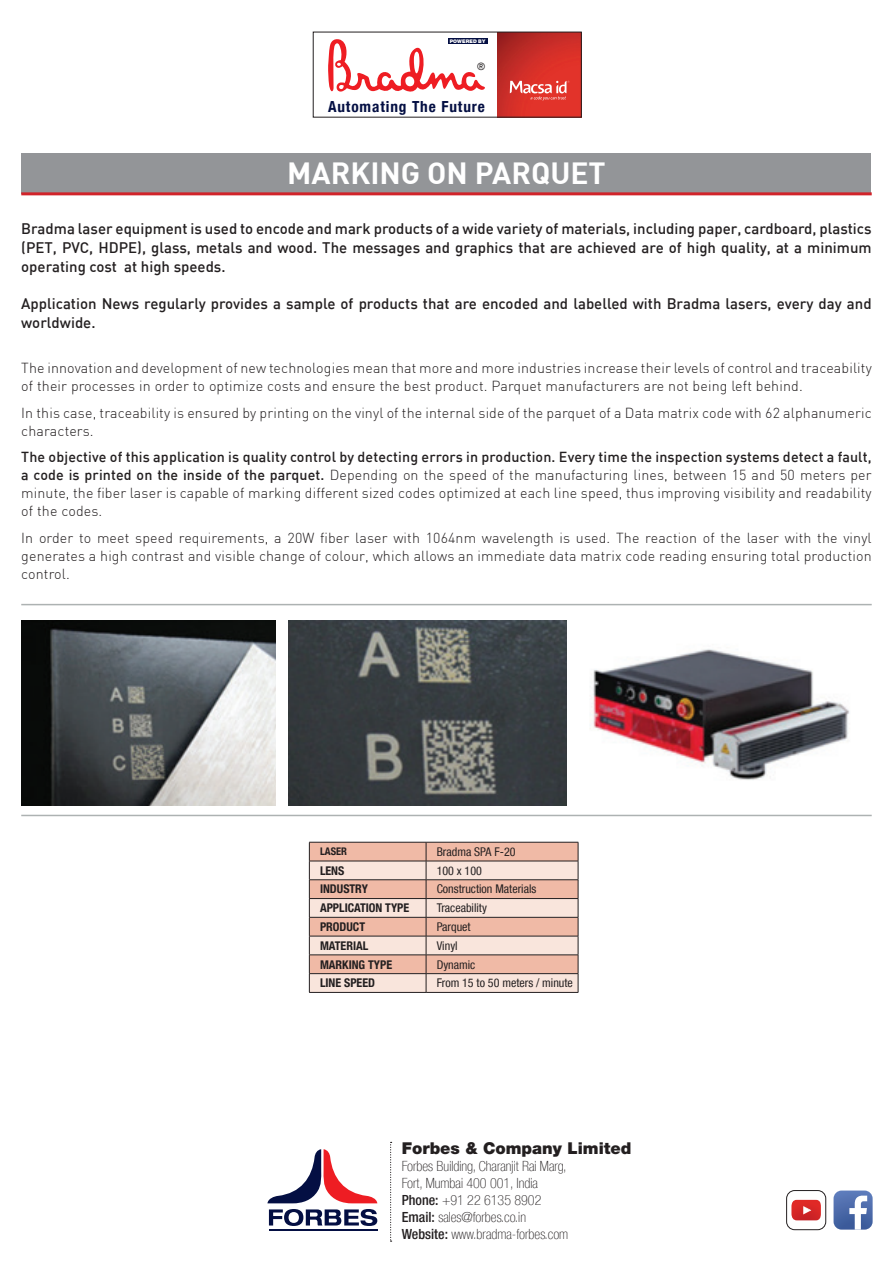
<style>
.page{position:relative;width:893px;height:1263px;background:#fff}
.page>*{position:absolute;margin:0;border:0;box-sizing:border-box;transform-origin:0 0}
.t1{font:700 30px "DIN";color:#fff}
.t2{font:900 16.35px "Helvetica Neue LT Std";color:#231f20}
.t3{font:700 condensed 15.3px "Helvetica Neue LT Com";letter-spacing:.06em;color:#040f43}
.t4{font:500 15px/19.2px "DIN";color:#231f20;text-align:justify}
.t5{font:300 14.25px/18px "DIN";letter-spacing:.01em;color:#231f20}
.t6{font:100 condensed 14.1px "Helvetica Neue LT Com";color:#231f20}
.t7{font:condensed 12px "Helvetica Neue LT Com";color:#231f20}
.t8{font:700 condensed 12px "Helvetica Neue LT Com";color:#231f20}
.t9{font:700 condensed 10.5px "Helvetica Neue LT Com";color:#231f20}
.t10{font:condensed 10.05px "Helvetica Neue LT Com";color:#231f20}
.t11{font:900 4.95px "Helvetica Neue LT Com";letter-spacing:.02em;color:#fff}
.s1{font-weight:500}
</style>
<div class="page">
<div style="left:22px;top:153px;width:849px;height:41px;background:#939598"></div>
<img style="left:498px;top:34px;width:81px;height:81px">
<svg style="left:510px;top:81px;width:59px;height:20px"></svg>
<svg style="left:328px;top:39px;width:157px;height:53px"></svg>
<div style="left:448px;top:38px;width:39px;height:6px;background:#040f43"></div>
<svg style="left:309px;top:842px;width:270px;height:150px;background:#e3c1b3"></svg>
<hr style="left:309px;top:992px;width:117px;height:1px;background:#231f20">
<hr style="left:426px;top:992px;width:152px;height:1px;background:#231f20">
<hr style="left:21px;top:192px;width:851px;height:3px;background:#d1232a">
<hr style="left:269px;top:1229px;width:108px;height:1px;background:#040f43">
<svg style="left:269px;top:1209px;width:108px;height:17px"></svg>
<svg style="left:267px;top:1149px;width:110px;height:54px"></svg>
<svg style="left:390px;top:1142px;width:2px;height:100px"></svg>
<div style="left:786px;top:1190px;width:40px;height:40px;border:1px solid #231f20;border-radius:8px"></div>
<svg style="left:791px;top:1200px;width:30px;height:20px"></svg>
<svg style="left:833px;top:1190px;width:40px;height:39px"></svg>
<img style="left:22px;top:621px;width:253px;height:185px">
<img style="left:288px;top:621px;width:278px;height:185px">
<img style="left:590px;top:649px;width:260px;height:131px">
<hr style="left:21px;top:604px;width:851px;height:1px;background:#adb2b2">
<hr style="left:21px;top:815px;width:851px;height:1px;background:#adb2b2">
<p class="t11" style="left:450px;top:38px;width:37px">POWERED BY</p>
<p class="t10" style="left:477px;top:60px;width:10px">®</p>
<p class="t3" style="left:328px;top:97px;width:158px">Automating The Future</p>
<p class="t1" style="left:287px;top:154px;width:320px">MARKING ON PARQUET</p>
<p class="t4" style="left:21px;top:218px;width:852px">Bradma laser equipment is used to encode and mark products of a wide variety of materials, including paper, cardboard, plastics (PET, PVC, HDPE), glass, metals and wood. The messages and graphics that are achieved are of high quality, at a minimum operating cost at high speeds.</p>
<p class="t4" style="left:21px;top:293px;width:852px">Application News regularly provides a sample of products that are encoded and labelled with Bradma lasers, every day and worldwide.</p>
<p class="t5" style="left:21px;top:359px;width:852px">The innovation and development of new technologies mean that more and more industries increase their levels of control and traceability of their processes in order to optimize costs and ensure the best product. Parquet manufacturers are not being left behind.</p>
<p class="t5" style="left:21px;top:403px;width:852px">In this case, traceability is ensured by printing on the vinyl of the internal side of the parquet of a Data matrix code with 62 alphanumeric characters.</p>
<p class="t5" style="left:21px;top:448px;width:852px;text-align:justify"><span class="s1">The objective of this application is quality control by detecting errors in production. Every time the inspection systems detect a fault, a code is printed on the inside of the parquet.</span> Depending on the speed of the manufacturing lines, between 15 and 50 meters per minute, the fiber laser is capable of marking different sized codes optimized at each line speed, thus improving visibility and readability of the codes.</p>
<p class="t5" style="left:21px;top:528px;width:852px;text-align:justify">In order to meet speed requirements, a 20W fiber laser with 1064nm wavelength is used. The reaction of the laser with the vinyl generates a high contrast and visible change of colour, which allows an immediate data matrix code reading ensuring total production control.</p>
<p class="t9" style="left:320px;top:845px;width:29px">LASER</p>
<p class="t7" style="left:437px;top:844px;width:80px">Bradma SPA F-20</p>
<p class="t8" style="left:320px;top:863px;width:26px">LENS</p>
<p class="t7" style="left:437px;top:863px;width:47px">100 x 100</p>
<p class="t8" style="left:320px;top:882px;width:50px">INDUSTRY</p>
<p class="t7" style="left:437px;top:882px;width:101px">Construction Materials</p>
<p class="t8" style="left:320px;top:901px;width:91px">APPLICATION TYPE</p>
<p class="t7" style="left:437px;top:901px;width:52px">Traceability</p>
<p class="t8" style="left:320px;top:919px;width:47px">PRODUCT</p>
<p class="t7" style="left:437px;top:920px;width:35px">Parquet</p>
<p class="t8" style="left:320px;top:938px;width:50px">MATERIAL</p>
<p class="t7" style="left:437px;top:938px;width:22px">Vinyl</p>
<p class="t8" style="left:320px;top:957px;width:74px">MARKING TYPE</p>
<p class="t7" style="left:437px;top:957px;width:40px">Dynamic</p>
<p class="t8" style="left:320px;top:976px;width:57px">LINE SPEED</p>
<p class="t7" style="left:437px;top:976px;width:138px">From 15 to 50 meters / minute</p>
<p class="t2" style="left:402px;top:1138px;width:231px">Forbes &amp; Company Limited</p>
<p class="t6" style="left:402px;top:1158px;width:166px">Forbes Building, Charanjit Rai Marg,</p>
<p class="t6" style="left:402px;top:1175px;width:138px">Fort, Mumbai 400 001, India</p>
<p class="t6" style="left:402px;top:1192px;width:141px"><span class="s1">Phone:</span> +91 22 6135 8902</p>
<p class="t6" style="left:402px;top:1209px;width:126px"><span class="s1">Email:</span> sales@forbes.co.in</p>
<p class="t6" style="left:402px;top:1226px;width:168px"><span class="s1">Website:</span> www.bradma-forbes.com</p>
</div>
